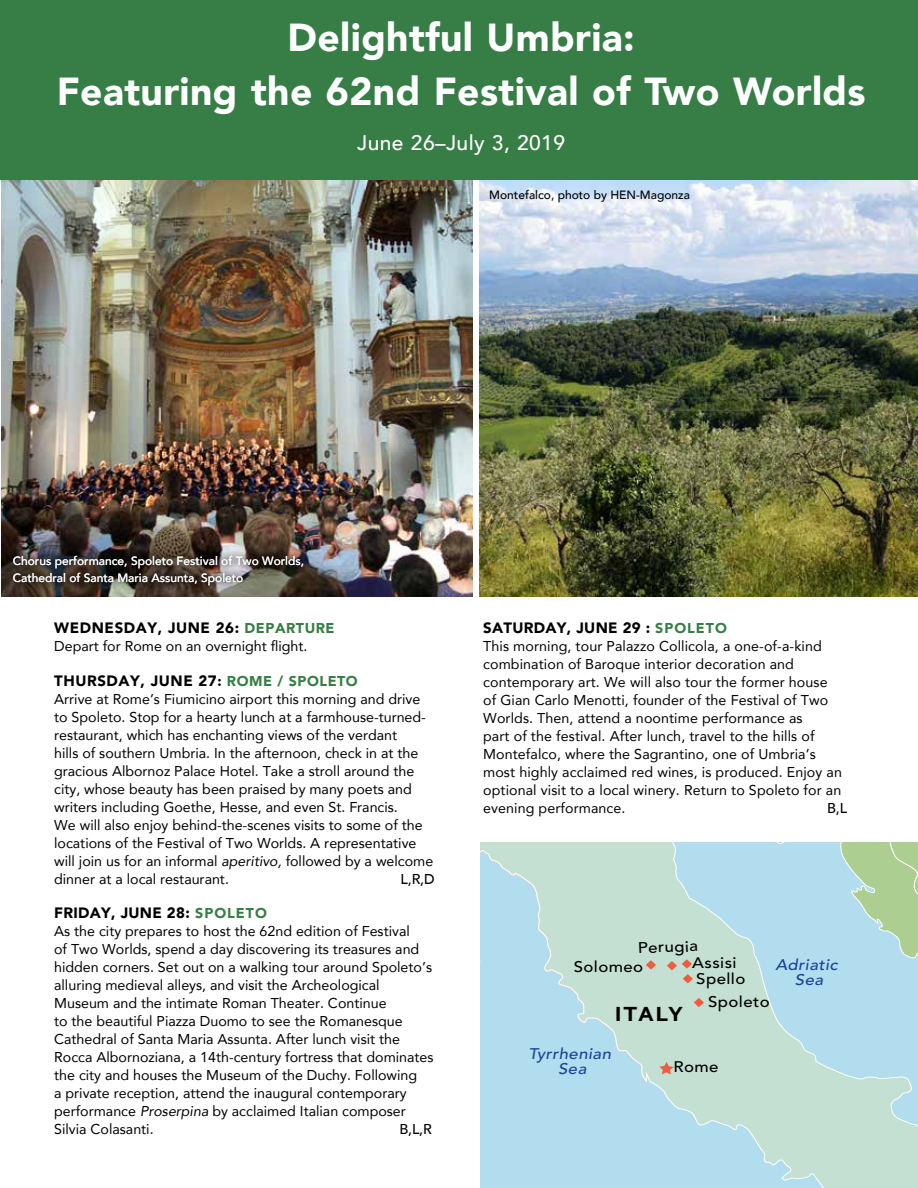
<style>
.page{position:relative;width:918px;height:1188px;background:#fff}
.page>*{position:absolute;margin:0;border:0;box-sizing:border-box;transform-origin:0 0}
.t1{font:900 39px/54px "Avenir";letter-spacing:.01em;color:#fff;text-align:center}
.t2{font:600 22.95px "The Met Sans";letter-spacing:.045em;color:#000;scale:1.1 1}
.t3{font:500 21px "Avenir";letter-spacing:.02em;color:#fff}
.t4{font:500 15.3px "Avenir";letter-spacing:.025em;color:#000;scale:1.1 1}
.t5{font:italic 500 15.3px/15.3px "Avenir";letter-spacing:.025em;color:#1b4298;text-align:center;scale:1.1 1}
.t6{font:900 15px "Avenir";letter-spacing:.04em;color:#000}
.t7{font:900 15px "Avenir";letter-spacing:.02em;color:#000}
.t8{font:14.25px/18px "Avenir";color:#000}
.t9{font:500 14.25px "Avenir";color:#000}
.t10{font:500 12px/16.5px "Avenir";color:#fff}
.t11{font:500 12px "Avenir";color:#000}
.s1{font-size:14.25px;color:#367e45}
.s2{font-size:14.25px}
.s3{font-style:italic}
</style>
<div class="page">
<img style="left:1px;top:179px;width:471px;height:417px">
<img style="left:479px;top:179px;width:439px;height:417px">
<div style="left:0;top:0;width:918px;height:179px;background:#367e45"></div>
<svg style="left:481px;top:842px;width:437px;height:346px;background:#bbdedf"></svg>
<svg style="left:754px;top:842px;width:164px;height:190px;background:#b2dadc"></svg>
<svg style="left:646px;top:960px;width:10px;height:10px"></svg>
<svg style="left:694px;top:998px;width:10px;height:9px"></svg>
<svg style="left:667px;top:959px;width:26px;height:24px"></svg>
<svg style="left:659px;top:1062px;width:15px;height:13px"></svg>
<div style="left:6px;top:548px;width:304px;height:44px;background:#000;opacity:.75"></div>
<h1 class="t1" style="left:57px;top:10px;width:810px">Delightful Umbria:<br>Featuring the 62nd Festival of Two Worlds</h1>
<h3 class="t3" style="left:357px;top:125px;width:209px">June 26–July 3, 2019</h3>
<p class="t11" style="left:489px;top:184px;width:202px">Montefalco, photo by HEN-Magonza</p>
<p class="t10" style="left:13px;top:552px;width:293px">Chorus performance, Spoleto Festival of Two Worlds,<br>Cathedral of Santa Maria Assunta, Spoleto</p>
<p class="t6" style="left:54px;top:615px;width:282px">WEDNESDAY, JUNE 26: <span class="s1">DEPARTURE</span></p>
<p class="t8" style="left:54px;top:637px;width:255px">Depart for Rome on an overnight flight.</p>
<p class="t6" style="left:54px;top:668px;width:305px">THURSDAY, JUNE 27<span class="s2">:</span> <span class="s1">ROME / SPOLETO</span></p>
<p class="t8" style="left:54px;top:689px;width:381px">Arrive at Rome’s Fiumicino airport this morning and drive to Spoleto. Stop for a hearty lunch at a farmhouse-turned&shy;restaurant, which has enchanting views of the verdant<br>hills of southern Umbria. In the afternoon, check in at the gracious Albornoz Palace Hotel. Take a stroll around the city, whose beauty has been praised by many poets and writers including Goethe, Hesse, and even St. Francis.<br>We will also enjoy behind-the-scenes visits to some of the locations of the Festival of Two Worlds. A representative will join us for an informal <span class="s3">aperitivo,</span> followed by a welcome dinner at a local restaurant.</p>
<p class="t9" style="left:401px;top:866px;width:35px">L,R,D</p>
<p class="t7" style="left:54px;top:900px;width:214px">FRIDAY, JUNE 28: <span class="s1">SPOLETO</span></p>
<p class="t8" style="left:54px;top:922px;width:381px">As the city prepares to host the 62nd edition of Festival<br>of Two Worlds, spend a day discovering its treasures and hidden corners. Set out on a walking tour around Spoleto’s alluring medieval alleys, and visit the Archeological Museum and the intimate Roman Theater. Continue<br>to the beautiful Piazza Duomo to see the Romanesque Cathedral of Santa Maria Assunta. After lunch visit the Rocca Albornoziana, a 14th-century fortress that dominates the city and houses the Museum of the Duchy. Following<br>a private reception, attend the inaugural contemporary performance <span class="s3">Proserpina</span> by acclaimed Italian composer Silvia Colasanti.</p>
<p class="t9" style="left:399px;top:1117px;width:34px">B,L,R</p>
<p class="t7" style="left:483px;top:615px;width:245px">SATURDAY, JUNE 29 : <span class="s1">SPOLETO</span></p>
<p class="t8" style="left:483px;top:637px;width:360px">This morning, tour Palazzo Collicola, a one-of-a-kind combination of Baroque interior decoration and contemporary art. We will also tour the former house of Gian Carlo Menotti, founder of the Festival of Two Worlds. Then, attend a noontime performance as<br>part of the festival. After lunch, travel to the hills of Montefalco, where the Sagrantino, one of Umbria’s most highly acclaimed red wines, is produced. Enjoy an optional visit to a local winery. Return to Spoleto for an evening performance.</p>
<p class="t9" style="left:827px;top:796px;width:22px">B,L</p>
<p class="t4" style="left:637px;top:935px;width:56px;rotate:-2deg">Perugia</p>
<p class="t4" style="left:696px;top:965px;width:46px">Spello</p>
<p class="t4" style="left:692px;top:949px;width:42px">Assisi</p>
<p class="t5" style="left:775px;top:957px;width:58px">Adriatic<br>Sea</p>
<p class="t4" style="left:574px;top:953px;width:65px">Solomeo</p>
<h2 class="t2" style="left:615px;top:1000px;width:63px">ITALY</h2>
<p class="t4" style="left:708px;top:989px;width:58px">Spoleto</p>
<p class="t5" style="left:529px;top:1046px;width:76px">Tyrrhenian<br>Sea</p>
<p class="t4" style="left:673px;top:1053px;width:43px">Rome</p>
</div>
